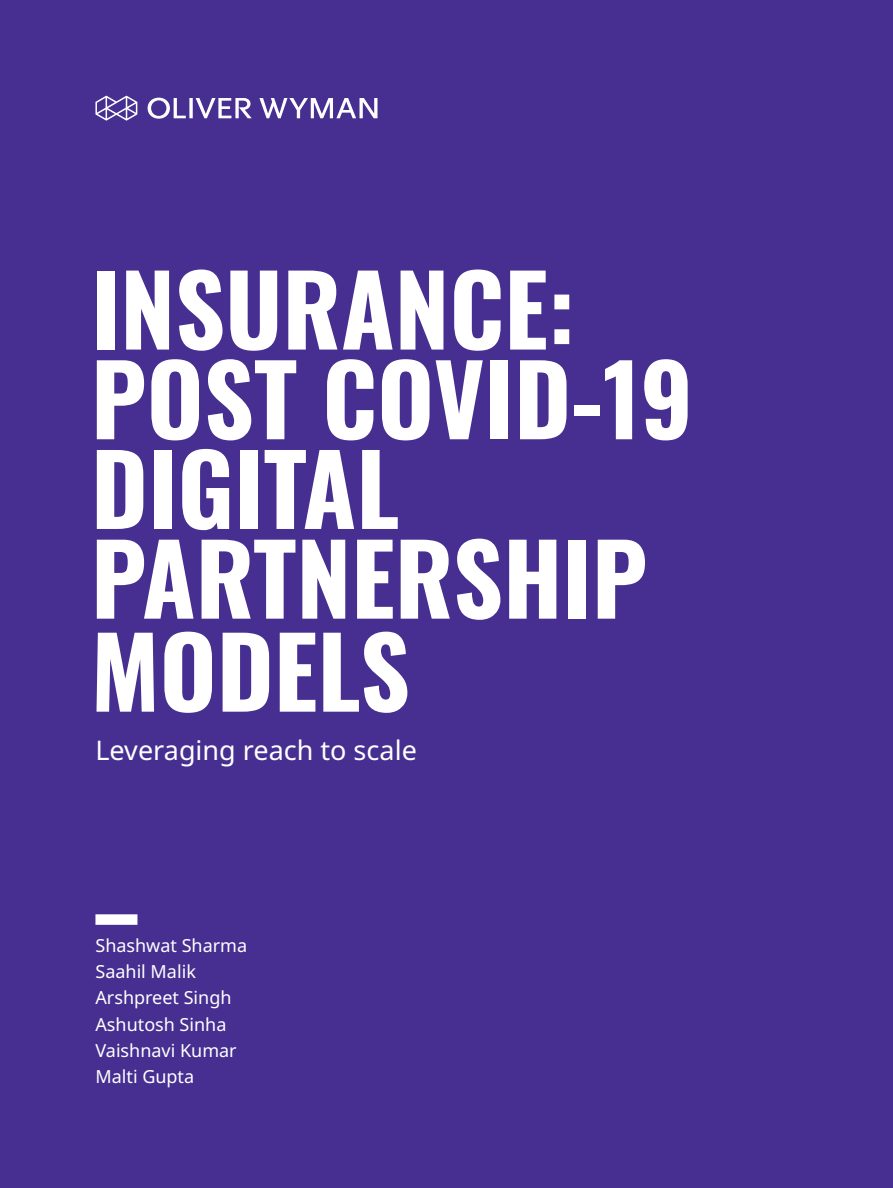
<style>
.page{position:relative;width:893px;height:1188px;background:#472f92}
.page>*{position:absolute;margin:0;border:0;box-sizing:border-box;transform-origin:0 0}
.t1{font:700 97.5px/90.6px "Oswald";color:#fff}
.t2{font:27px "Noto Sans";color:#fff}
.t3{font:18px/26.2px "Noto Sans";color:#fff}
</style>
<div class="page">
<div style="left:95px;top:914px;width:42px;height:11px;background:#fff"></div>
<svg style="left:95px;top:96px;width:42px;height:25px"></svg>
<svg style="left:259px;top:98px;width:118px;height:20px"></svg>
<svg style="left:148px;top:98px;width:104px;height:21px"></svg>
<h1 class="t1" style="left:91px;top:271px;width:603px">INSURANCE:<br>POST COVID-19<br>DIGITAL<br>PARTNERSHIP<br>MODELS</h1>
<h2 class="t2" style="left:95px;top:731px;width:323px">Leveraging reach to scale</h2>
<p class="t3" style="left:95px;top:933px;width:153px">Shashwat Sharma<br>Saahil Malik<br>Arshpreet Singh<br>Ashutosh Sinha<br>Vaishnavi Kumar<br>Malti Gupta</p>
</div>
